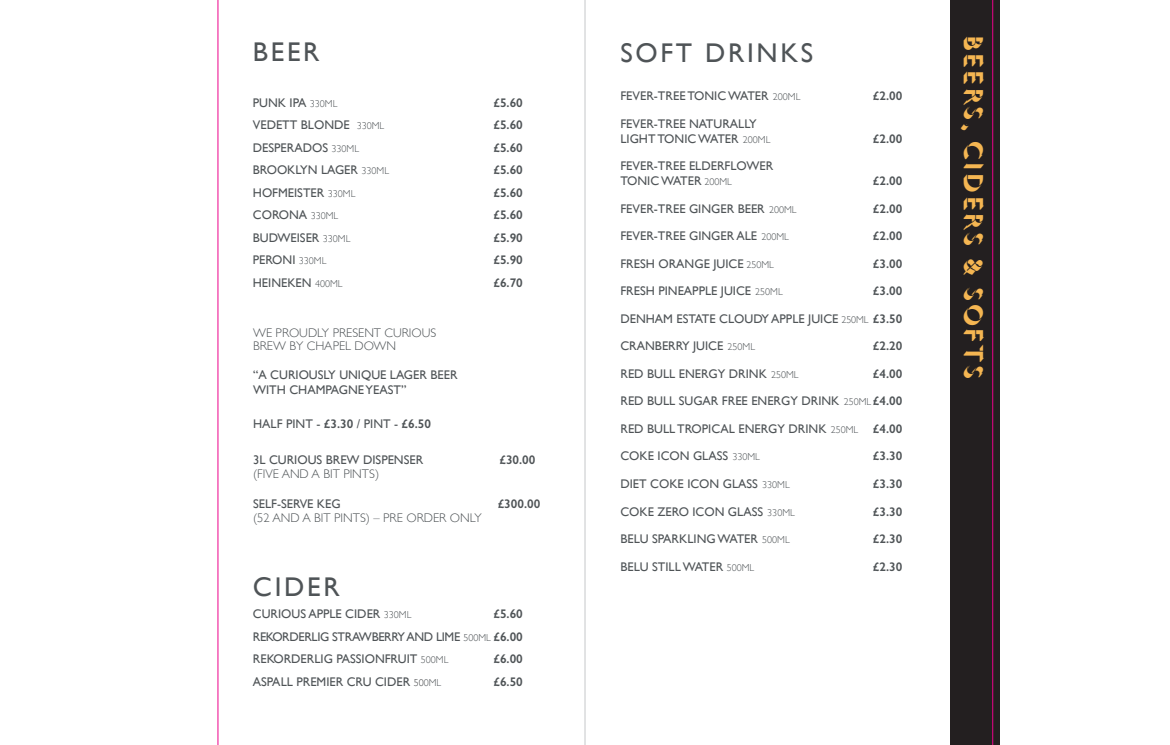
<style>
.page{position:relative;width:1170px;height:745px;background:#fff}
.page>*{position:absolute;margin:0;border:0;box-sizing:border-box;transform-origin:0 0}
.t1{font:27px "Gill Sans";letter-spacing:.1em;color:#4f5457}
.t2{font:26.25px "Gill Sans Light Shadowed";letter-spacing:.1em;color:#f5b652}
.t3{font:12.5px/15px "Gill Sans";color:#4f5457}
.t4{font:600 12.5px "Gill Sans";color:#4f5457}
.t5{font:300 12.5px/13.8px "Gill Sans";color:#4f5457}
.s1{font-weight:300;font-size:10px}
.s2{font-weight:600}
.s3{font-weight:300;font-size:10px;color:#3f4143}
</style>
<div class="page">
<div style="left:950px;top:0;width:49px;height:744px;background:#231f20"></div>
<hr style="left:992px;top:0;width:1px;height:744px;background:#ed028c">
<hr style="left:584px;top:0;width:1px;height:744px;background:#d1d2d4">
<hr style="left:218px;top:0;width:1px;height:744px;background:#ed028c">
<h1 class="t1" style="left:253px;top:36px;width:68px">BEER</h1>
<p class="t3" style="left:253px;top:95px;width:86px">PUNK IPA <span class="s1">330ML</span></p>
<p class="t4" style="left:493px;top:95px;width:31px">£5.60</p>
<p class="t3" style="left:253px;top:117px;width:133px">VEDETT BLONDE <span class="s1">330ML</span></p>
<p class="t4" style="left:493px;top:117px;width:31px">£5.60</p>
<p class="t3" style="left:253px;top:140px;width:108px">DESPERADOS <span class="s1">330ML</span></p>
<p class="t4" style="left:493px;top:140px;width:31px">£5.60</p>
<p class="t3" style="left:253px;top:162px;width:138px">BROOKLYN LAGER <span class="s1">330ML</span></p>
<p class="t4" style="left:493px;top:162px;width:31px">£5.60</p>
<p class="t3" style="left:253px;top:185px;width:104px">HOFMEISTER <span class="s1">330ML</span></p>
<p class="t4" style="left:493px;top:185px;width:31px">£5.60</p>
<p class="t3" style="left:253px;top:207px;width:87px">CORONA <span class="s1">330ML</span></p>
<p class="t4" style="left:493px;top:207px;width:31px">£5.60</p>
<p class="t3" style="left:253px;top:230px;width:99px">BUDWEISER <span class="s1">330ML</span></p>
<p class="t4" style="left:493px;top:230px;width:31px">£5.90</p>
<p class="t3" style="left:253px;top:252px;width:75px">PERONI <span class="s1">330ML</span></p>
<p class="t4" style="left:493px;top:252px;width:31px">£5.90</p>
<p class="t3" style="left:253px;top:275px;width:91px">HEINEKEN <span class="s1">400ML</span></p>
<p class="t4" style="left:493px;top:275px;width:31px">£6.70</p>
<p class="t5" style="left:253px;top:325px;width:185px">WE PROUDLY PRESENT CURIOUS<br>BREW BY CHAPEL DOWN</p>
<p class="t3" style="left:253px;top:367px;width:206px">“A CURIOUSLY UNIQUE LAGER BEER<br>WITH CHAMPAGNE YEAST”</p>
<p class="t3" style="left:253px;top:416px;width:179px">HALF PINT - <span class="s2">£3.30</span> / PINT - <span class="s2">£6.50</span></p>
<p class="t3" style="left:253px;top:452px;width:172px">3L CURIOUS BREW DISPENSER</p>
<p class="t4" style="left:499px;top:452px;width:38px">£30.00</p>
<p class="t5" style="left:253px;top:466px;width:127px">(FIVE AND A BIT PINTS)</p>
<p class="t3" style="left:253px;top:496px;width:89px">SELF-SERVE KEG</p>
<p class="t4" style="left:497px;top:496px;width:44px">£300.00</p>
<p class="t5" style="left:253px;top:510px;width:230px">(52 AND A BIT PINTS) – PRE ORDER ONLY</p>
<h1 class="t1" style="left:253px;top:570px;width:88px">CIDER</h1>
<p class="t3" style="left:253px;top:606px;width:160px">CURIOUS APPLE CIDER <span class="s1">330ML</span></p>
<p class="t3" style="left:253px;top:602px;width:271px;line-height:22.5px;text-align:justify;text-indent:240px"><span class="s2">£5.60<br></span>REKORDERLIG STRAWBERRY AND LIME <span class="s1">500ML</span> <span class="s2">£6.00<br></span>REKORDERLIG PASSIONFRUIT <span class="s1">500ML</span></p>
<p class="t4" style="left:493px;top:651px;width:31px">£6.00</p>
<p class="t3" style="left:253px;top:673px;width:190px">ASPALL PREMIER CRU CIDER <span class="s3">50</span><span class="s1">0ML</span></p>
<p class="t4" style="left:493px;top:673px;width:31px">£6.50</p>
<h1 class="t1" style="left:620px;top:37px;width:194px">SOFT DRINKS</h1>
<p class="t3" style="left:620px;top:88px;width:181px">FEVER-TREE TONIC WATER <span class="s1">200ML</span></p>
<p class="t4" style="left:872px;top:88px;width:31px">£2.00</p>
<p class="t3" style="left:620px;top:116px;width:151px">FEVER-TREE NATURALLY<br>LIGHT TONIC WATER <span class="s1">200ML</span></p>
<p class="t4" style="left:872px;top:131px;width:31px">£2.00</p>
<p class="t3" style="left:620px;top:158px;width:154px">FEVER-TREE ELDERFLOWER<br>TONIC WATER <span class="s1">200ML</span></p>
<p class="t4" style="left:872px;top:173px;width:31px">£2.00</p>
<p class="t3" style="left:620px;top:201px;width:177px">FEVER-TREE GINGER BEER <span class="s1">200ML</span></p>
<p class="t4" style="left:872px;top:201px;width:31px">£2.00</p>
<p class="t3" style="left:620px;top:228px;width:170px">FEVER-TREE GINGER ALE <span class="s1">200ML</span></p>
<p class="t4" style="left:872px;top:228px;width:31px">£2.00</p>
<p class="t3" style="left:620px;top:256px;width:155px">FRESH ORANGE JUICE <span class="s1">250ML</span></p>
<p class="t4" style="left:872px;top:256px;width:31px">£3.00</p>
<p class="t3" style="left:620px;top:283px;width:164px">FRESH PINEAPPLE JUICE <span class="s1">250ML</span></p>
<p class="t4" style="left:872px;top:283px;width:31px">£3.00</p>
<p class="t3" style="left:620px;top:311px;width:283px">DENHAM ESTATE CLOUDY APPLE JUICE <span class="s1">250ML</span> <span class="s2">£3.50</span></p>
<p class="t3" style="left:620px;top:338px;width:136px">CRANBERRY JUICE <span class="s1">250ML</span></p>
<p class="t4" style="left:872px;top:338px;width:31px">£2.20</p>
<p class="t3" style="left:620px;top:366px;width:180px">RED BULL ENERGY DRINK <span class="s1">250ML</span></p>
<p class="t4" style="left:872px;top:366px;width:31px">£4.00</p>
<p class="t3" style="left:620px;top:393px;width:283px">RED BULL SUGAR FREE ENERGY DRINK <span class="s1">250ML</span> <span class="s2">£4.00</span></p>
<p class="t3" style="left:620px;top:414px;width:283px;line-height:27.5px">RED BULL TROPICAL ENERGY DRINK <span class="s1">250ML</span> <span class="s2">£4.00<br></span>COKE ICON GLASS <span class="s1">330ML</span></p>
<p class="t4" style="left:872px;top:448px;width:31px">£3.30</p>
<p class="t3" style="left:620px;top:476px;width:171px">DIET COKE ICON GLASS <span class="s1">330ML</span></p>
<p class="t4" style="left:872px;top:476px;width:31px">£3.30</p>
<p class="t3" style="left:620px;top:503px;width:176px">COKE ZERO ICON GLASS <span class="s1">330ML</span></p>
<p class="t4" style="left:872px;top:503px;width:31px">£3.30</p>
<p class="t3" style="left:620px;top:531px;width:171px">BELU SPARKLING WATER <span class="s1">500ML</span></p>
<p class="t4" style="left:872px;top:531px;width:31px">£2.30</p>
<p class="t3" style="left:620px;top:558px;width:135px">BELU STILL WATER <span class="s1">500ML</span></p>
<p class="t4" style="left:872px;top:558px;width:31px">£2.30</p>
<h2 class="t2" style="left:991px;top:35px;width:345px;rotate:90deg">BEERS, CIDERS &amp; SOFTS</h2>
</div>
